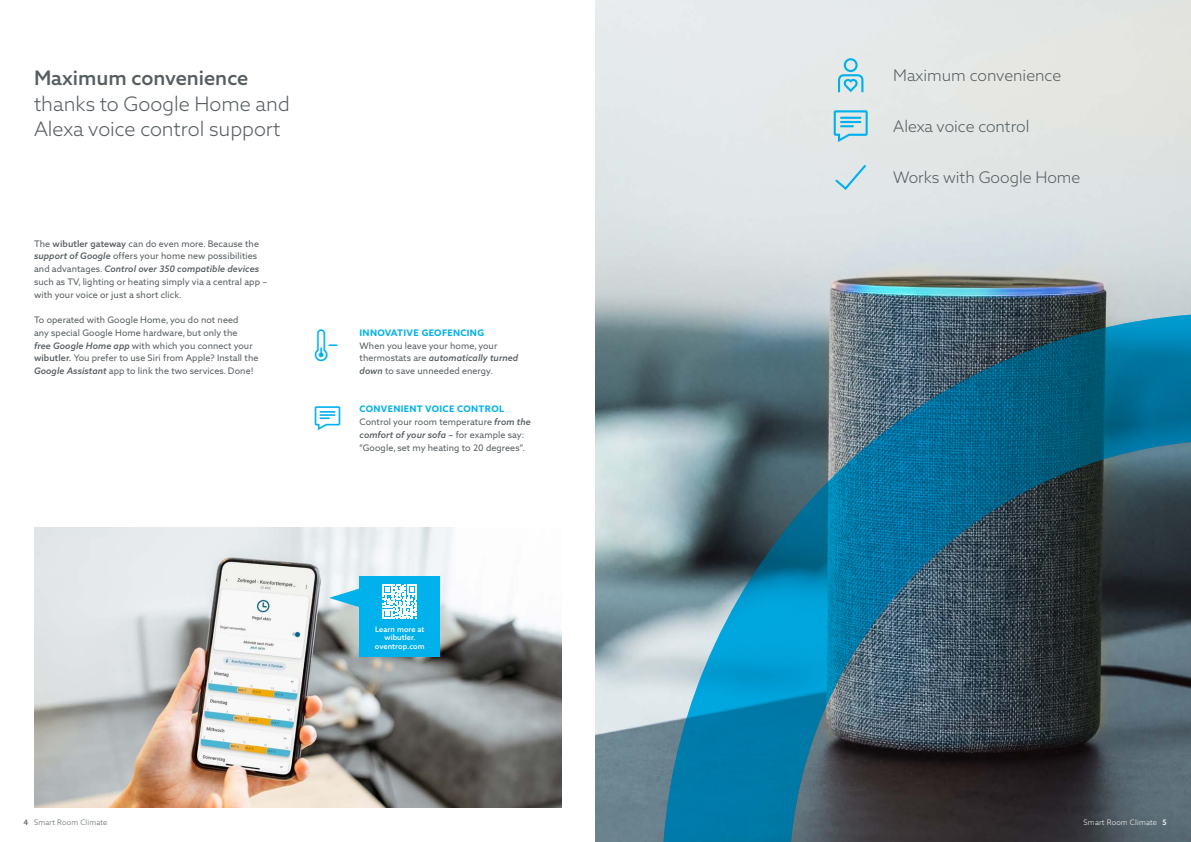
<style>
.page{position:relative;width:1191px;height:842px;background:#fff}
.page>*{position:absolute;margin:0;border:0;box-sizing:border-box;transform-origin:0 0}
.t1{font:300 20px/25.5px "Azo Sans 2";color:#575e62}
.t2{font:500 20px "Azo Sans 2";color:#575e62}
.t3{font:300 16px "Azo Sans 2";color:#575e62}
.t4{font:9px/12.8px "Azo Sans 2";letter-spacing:.01em;color:#575e62}
.t5{font:700 9px "Azo Sans 2";letter-spacing:.035em;color:#00b1eb}
.t6{font:500 7.5px/8.5px "Azo Sans 2";letter-spacing:.01em;color:#fff;text-align:center}
.t7{font:300 7.5px "Azo Sans 2";letter-spacing:.02em;color:#575e62}
.t8{font:300 7.5px "Azo Sans 2";letter-spacing:.02em;color:#fff}
.s1{font-weight:500}
.s2{font-weight:500;font-style:italic}
.s3{font-weight:700;color:#00b1eb}
</style>
<div class="page">
<img style="left:595px;top:255px;width:596px;height:587px">
<svg style="left:663px;top:315px;width:528px;height:527px;background:#326275"></svg>
<hr style="left:663px;top:841px;width:128px;height:1px;background:#00b1eb">
<img style="left:34px;top:527px;width:527px;height:281px">
<svg style="left:329px;top:588px;width:30px;height:19px"></svg>
<div style="left:359px;top:576px;width:81px;height:81px;background:#00b1eb"></div>
<svg style="left:383px;top:585px;width:34px;height:34px"></svg>
<svg style="left:838px;top:58px;width:25px;height:34px"></svg>
<svg style="left:833px;top:110px;width:34px;height:32px"></svg>
<svg style="left:835px;top:164px;width:31px;height:26px"></svg>
<h1 class="t2" style="left:34px;top:66px;width:216px">Maximum convenience</h1>
<h1 class="t1" style="left:34px;top:91px;width:257px">thanks to Google Home and<br>Alexa voice control support</h1>
<p class="t4" style="left:34px;top:237px;width:234px">The <span class="s1">wibutler gateway</span> can do even more. Because the <span class="s2">support of Google</span> offers your home new possibilities and advantages. <span class="s2">Control over 350 compatible devices </span>such as TV, lighting or heating simply via a central app – with your voice or just a short click.</p>
<p class="t4" style="left:34px;top:314px;width:226px">To operated with Google Home, you do not need<br>any special Google Home hardware, but only the<br><span class="s2">free Google Home app</span> with which you connect your <span class="s1">wibutler.</span> You prefer to use Siri from Apple? Install the <span class="s2">Google Assistant</span> app to link the two services. Done!</p>
<p class="t5" style="left:359px;top:327px;width:126px">INNOVATIVE GEOFENCING</p>
<p class="t4" style="left:359px;top:339px;width:160px">When you leave your home, your thermostats are <span class="s2">automatically turned down</span> to save unneeded energy.</p>
<p class="t4" style="left:359px;top:403px;width:173px"><span class="s3">CONVENIENT VOICE CONTROL </span>Control your room temperature <span class="s2">from the comfort of your sofa –</span> for example say: “Google, set my heating to 20 degrees”.</p>
<p class="t6" style="left:375px;top:625px;width:51px">Learn more at wibutler. oventrop.com</p>
<h2 class="t3" style="left:893px;top:65px;width:169px">Maximum convenience</h2>
<h2 class="t3" style="left:893px;top:116px;width:138px">Alexa voice control</h2>
<h2 class="t3" style="left:893px;top:168px;width:189px">Works with Google Home</h2>
<p class="t7" style="left:23px;top:818px;width:85px"><span class="s1">4</span> Smart Room Climate</p>
<p class="t8" style="left:1083px;top:818px;width:85px">Smart Room Climate <span class="s1">5</span></p>
</div>
